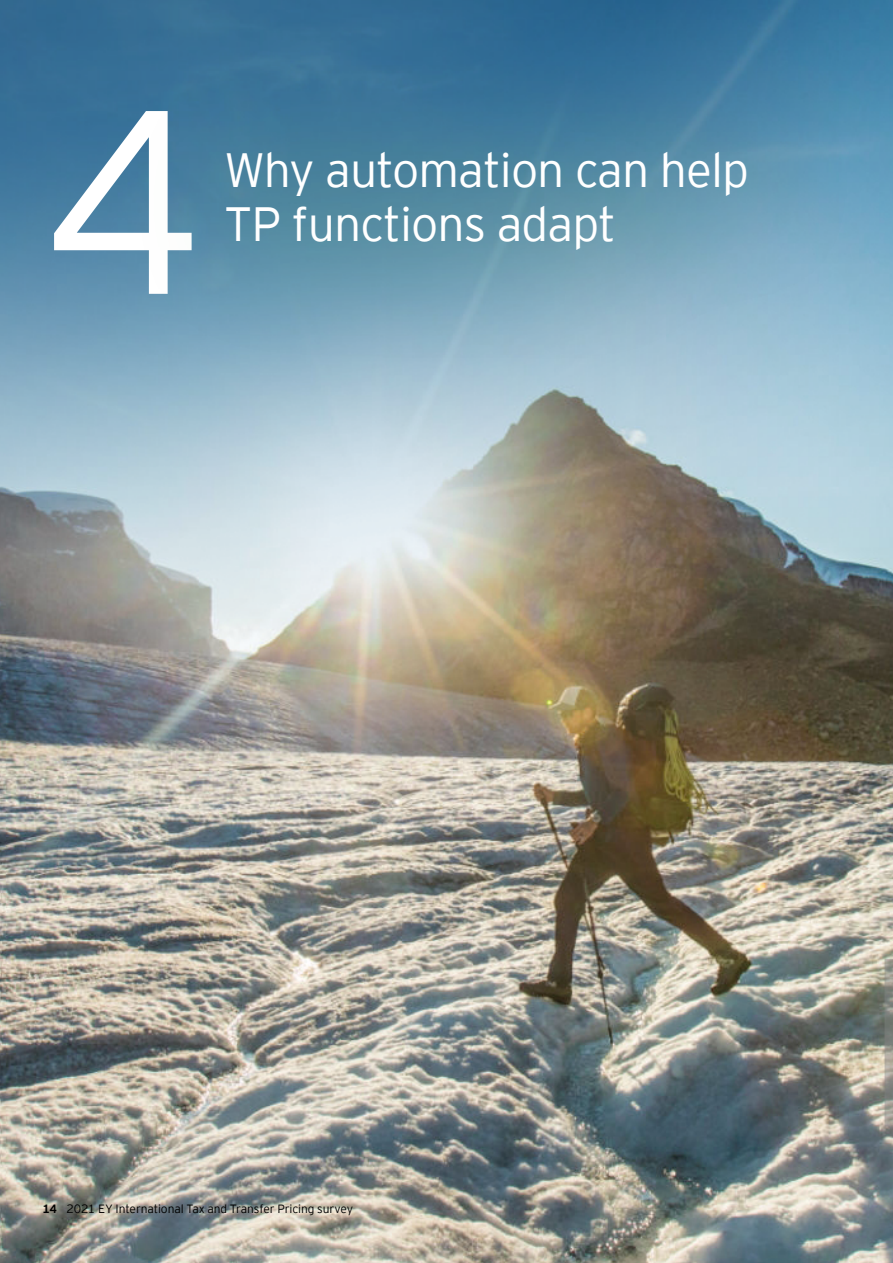
<style>
.page{position:relative;width:893px;height:1263px;background:#fff}
.page>*{position:absolute;margin:0;border:0;box-sizing:border-box;transform-origin:0 0}
.t1{font:300 261px "EY Interstate";color:#fff}
.t2{font:300 48px/54px "EY Interstate";letter-spacing:-.02em;color:#fff}
.t3{font:300 12px "EY Interstate";letter-spacing:-.01em;color:#000}
.s1{font-weight:700}
</style>
<div class="page">
<img style="left:0;top:0;width:893px;height:1263px">
<div style="left:116px;top:41px;width:761px;height:339px;background:#58a04b;opacity:.13"></div>
<h1 class="t1" style="left:42px;top:16px;width:163px">4</h1>
<h2 class="t2" style="left:224px;top:140px;width:526px">Why automation can help<br>TP functions adapt</h2>
<p class="t3" style="left:42px;top:1200px;width:312px"><span class="s1">14</span> 2021 EY International Tax and Transfer Pricing survey</p>
</div>
